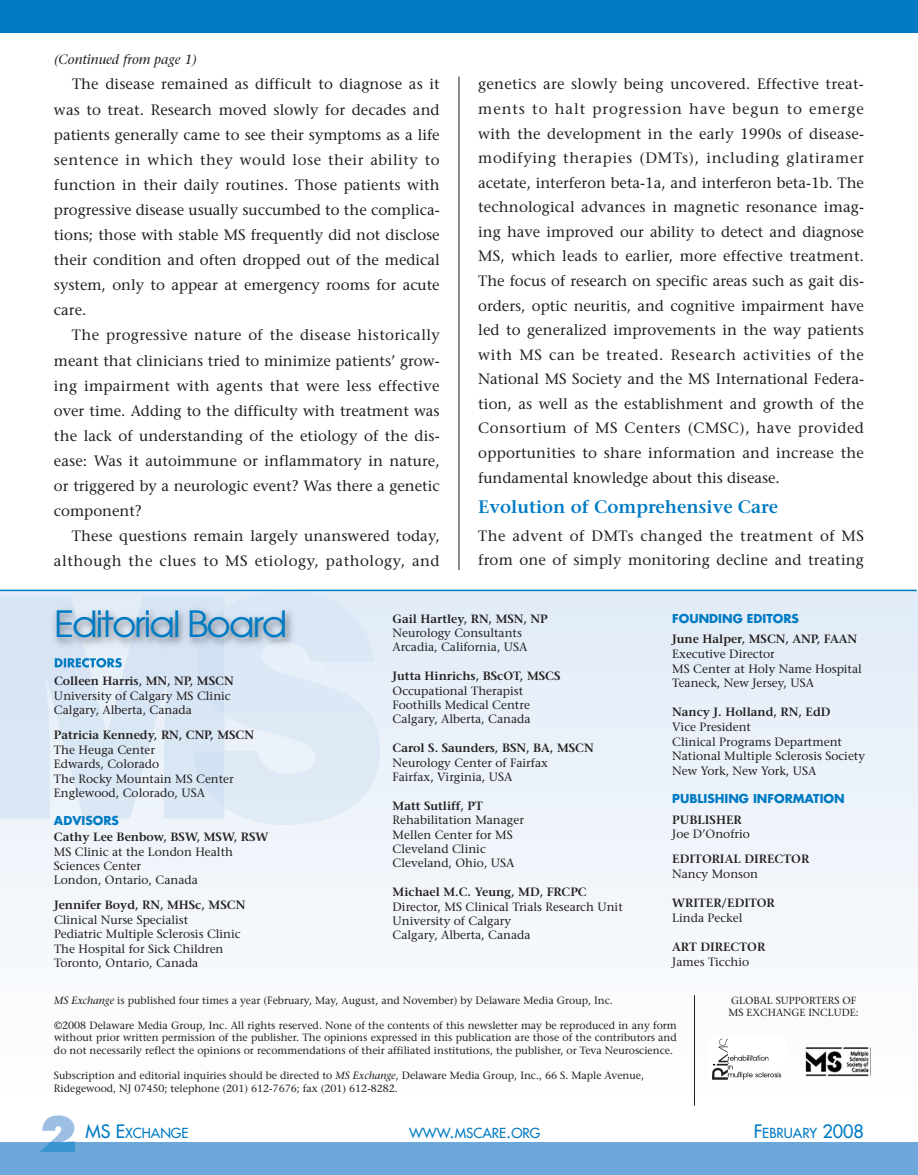
<style>
.page{position:relative;width:918px;height:1175px;background:#fff}
.page>*{position:absolute;margin:0;border:0;box-sizing:border-box;transform-origin:0 0}
.t1{font:36px "Avant Garde";letter-spacing:-.05em;color:#007bc3;scale:1.04 1}
.t2{font:600 18px "Stone Serif";color:#007bc3}
.t3{font:15px/25px "Stone Serif";letter-spacing:.01em;color:#231f20;text-align:justify}
.t4{font:13.5px "Futura";color:#007bc3}
.t5{font:italic 13.5px "Stone Serif";color:#231f20}
.t6{font:12px/14.4px "Stone Serif";color:#231f20}
.t7{font:600 12px "Stone Serif";color:#231f20}
.t8{font:700 12px "Futura";color:#007bc3}
.t9{font:10.5px/12.6px "Stone Serif";color:#231f20;text-align:justify}
.t10{font:10.35px/12.3px "Stone Serif";color:#231f20}
.s1{font-style:italic}
.s2{font-size:18px}
</style>
<div class="page">
<div style="left:0;top:590px;width:918px;height:508px;background:linear-gradient(to bottom,#e1ebf7,#fefefe)"></div>
<div style="left:0;top:1142px;width:918px;height:32px;background:#6ea7d9"></div>
<svg style="left:42px;top:1115px;width:33px;height:27px"></svg>
<svg style="left:39px;top:1142px;width:36px;height:10px"></svg>
<div style="left:0;top:0;width:918px;height:33px;background:#007bc3"></div>
<div style="left:244px;top:591px;width:130px;height:70px;background:#dbe7f5"></div>
<img style="left:224px;top:673px;width:156px;height:152px">
<img style="left:0;top:596px;width:224px;height:222px">
<img style="left:197px;top:673px;width:27px;height:42px">
<div style="left:193px;top:750px;width:31px;height:57px;background:#d3e2f3"></div>
<img style="left:91px;top:598px;width:32px;height:75px">
<img style="left:123px;top:598px;width:201px;height:75px">
<img style="left:43px;top:598px;width:48px;height:75px">
<img style="left:55px;top:658px;width:67px;height:9px">
<hr style="left:0;top:589px;width:917px;height:2px;background:#007bc3">
<hr style="left:459px;top:77px;width:1px;height:493px;background:#231f20">
<img style="left:709px;top:1037px;width:77px;height:45px">
<img style="left:806px;top:1045px;width:64px;height:34px">
<hr style="left:694px;top:995px;width:1px;height:110px;background:#231f20">
<p class="t5" style="left:54px;top:54px;width:144px">(Continued from page 1)</p>
<p class="t3" style="left:54px;top:73px;width:387px;text-indent:18px">The disease remained as difficult to diagnose as it was to treat. Research moved slowly for decades and patients generally came to see their symptoms as a life sentence in which they would lose their ability to function in their daily routines. Those patients with progressive disease usually succumbed to the complica&shy;tions; those with stable MS frequently did not disclose their condition and often dropped out of the medical system, only to appear at emergency rooms for acute care.</p>
<p class="t3" style="left:54px;top:324px;width:387px;text-indent:18px">The progressive nature of the disease historically meant that clinicians tried to minimize patients’ grow&shy;ing impairment with agents that were less effective over time. Adding to the difficulty with treatment was the lack of understanding of the etiology of the dis&shy;ease: Was it autoimmune or inflammatory in nature, or triggered by a neurologic event? Was there a genetic component?</p>
<p class="t3" style="left:54px;top:525px;width:387px;text-align:right">These questions remain largely unanswered today, although the clues to MS etiology, pathology, and</p>
<p class="t3" style="left:478px;top:73px;width:387px;line-height:24.6px">genetics are slowly being uncovered. Effective treat&shy;ments to halt progression have begun to emerge with the development in the early 1990s of disease&shy;modifying therapies (DMTs), including glatiramer acetate, interferon beta-1a, and interferon beta-1b. The technological advances in magnetic resonance imag&shy;ing have improved our ability to detect and diagnose MS, which leads to earlier, more effective treatment.<br>The focus of research on specific areas such as gait dis&shy;orders, optic neuritis, and cognitive impairment have led to generalized improvements in the way patients with MS can be treated. Research activities of the National MS Society and the MS International Federa&shy;tion, as well as the establishment and growth of the Consortium of MS Centers (CMSC), have provided opportunities to share information and increase the fundamental knowledge about this disease.</p>
<p class="t2" style="left:478px;top:500px;width:301px">Evolution of Comprehensive Care</p>
<p class="t3" style="left:478px;top:525px;width:387px;line-height:24.6px">The advent of DMTs changed the treatment of MS from one of simply monitoring decline and treating</p>
<h1 class="t1" style="left:54px;top:603px;width:226px">Editorial Board</h1>
<p class="t7" style="left:54px;top:676px;width:181px">Colleen Harris, MN, NP, MSCN</p>
<p class="t6" style="left:54px;top:689px;width:178px">University of Calgary MS Clinic<br>Calgary, Alberta, Canada</p>
<p class="t7" style="left:54px;top:730px;width:202px">Patricia Kennedy, RN, CNP, MSCN</p>
<p class="t6" style="left:54px;top:743px;width:181px">The Heuga Center<br>Edwards, Colorado<br>The Rocky Mountain MS Center<br>Englewood, Colorado, USA</p>
<p class="t8" style="left:54px;top:814px;width:66px">ADVISORS</p>
<p class="t7" style="left:54px;top:832px;width:216px">Cathy Lee Benbow, BSW, MSW, RSW</p>
<p class="t6" style="left:54px;top:845px;width:181px">MS Clinic at the London Health<br>Sciences Center<br>London, Ontario, Canada</p>
<p class="t7" style="left:54px;top:900px;width:193px">Jennifer Boyd, RN, MHSc, MSCN</p>
<p class="t6" style="left:54px;top:913px;width:188px">Clinical Nurse Specialist<br>Pediatric Multiple Sclerosis Clinic<br>The Hospital for Sick Children<br>Toronto, Ontario, Canada</p>
<p class="t7" style="left:393px;top:613px;width:157px">Gail Hartley, RN, MSN, NP</p>
<p class="t6" style="left:393px;top:627px;width:136px">Neurology Consultants<br>Arcadia, California, USA</p>
<p class="t7" style="left:393px;top:671px;width:170px">Jutta Hinrichs, BScOT, MSCS</p>
<p class="t6" style="left:393px;top:684px;width:139px">Occupational Therapist<br>Foothills Medical Centre<br>Calgary, Alberta, Canada</p>
<p class="t7" style="left:393px;top:743px;width:203px">Carol S. Saunders, BSN, BA, MSCN</p>
<p class="t6" style="left:393px;top:756px;width:157px">Neurology Center of Fairfax<br>Fairfax, Virginia, USA</p>
<p class="t7" style="left:393px;top:801px;width:92px">Matt Sutliff, PT</p>
<p class="t6" style="left:393px;top:814px;width:133px">Rehabilitation Manager<br>Mellen Center for MS<br>Cleveland Clinic<br>Cleveland, Ohio, USA</p>
<p class="t7" style="left:393px;top:887px;width:196px">Michael M.C. Yeung, MD, FRCPC</p>
<p class="t6" style="left:393px;top:900px;width:232px">Director, MS Clinical Trials Research Unit<br>University of Calgary<br>Calgary, Alberta, Canada</p>
<p class="t8" style="left:672px;top:612px;width:128px">FOUNDING EDITORS</p>
<p class="t7" style="left:672px;top:634px;width:186px">June Halper, MSCN, ANP, FAAN</p>
<p class="t6" style="left:672px;top:648px;width:191px">Executive Director<br>MS Center at Holy Name Hospital<br>Teaneck, New Jersey, USA</p>
<p class="t7" style="left:672px;top:707px;width:160px">Nancy J. Holland, RN, EdD</p>
<p class="t6" style="left:672px;top:721px;width:194px">Vice President<br>Clinical Programs Department<br>National Multiple Sclerosis Society<br>New York, New York, USA</p>
<p class="t8" style="left:672px;top:792px;width:174px">PUBLISHING INFORMATION</p>
<p class="t7" style="left:672px;top:814px;width:71px">PUBLISHER</p>
<p class="t6" style="left:672px;top:828px;width:79px">Joe D’Onofrio</p>
<p class="t7" style="left:672px;top:854px;width:139px">EDITORIAL DIRECTOR</p>
<p class="t6" style="left:672px;top:868px;width:87px">Nancy Monson</p>
<p class="t7" style="left:672px;top:898px;width:104px">WRITER/EDITOR</p>
<p class="t6" style="left:672px;top:911px;width:72px">Linda Peckel</p>
<p class="t7" style="left:672px;top:942px;width:95px">ART DIRECTOR</p>
<p class="t6" style="left:672px;top:955px;width:79px">James Ticchio</p>
<p class="t9" style="left:54px;top:994px;width:560px"><span class="s1">MS Exchange</span> is published four times a year (February, May, August, and November) by Delaware Media Group, Inc.</p>
<p class="t9" style="left:54px;top:1020px;width:624px">©2008 Delaware Media Group, Inc. All rights reserved. None of the contents of this newsletter may be reproduced in any form without prior written permission of the publisher. The opinions expressed in this publication are those of the contributors and do not necessarily reflect the opinions or recommendations of their affiliated institutions, the publisher, or Teva Neuroscience.</p>
<p class="t9" style="left:54px;top:1070px;width:592px">Subscription and editorial inquiries should be directed to <span class="s1">MS Exchange</span>, Delaware Media Group, Inc., 66 S. Maple Avenue,<br>Ridegewood, NJ 07450; telephone (201) 612-7676; fax (201) 612-8282.</p>
<p class="t10" style="left:729px;top:995px;width:132px">GLOBAL SUPPORTERS OF<br>MS EXCHANGE INCLUDE:</p>
<p class="t4" style="left:86px;top:1126px;width:104px"><span class="s2">MS E</span>XCHANGE</p>
<p class="t4" style="left:409px;top:1126px;width:133px">WWW<span class="s2">.</span>MSCARE<span class="s2">.</span>ORG</p>
<p class="t4" style="left:754px;top:1126px;width:112px"><span class="s2">F</span>EBRUARY <span class="s2">2008</span></p>
</div>
